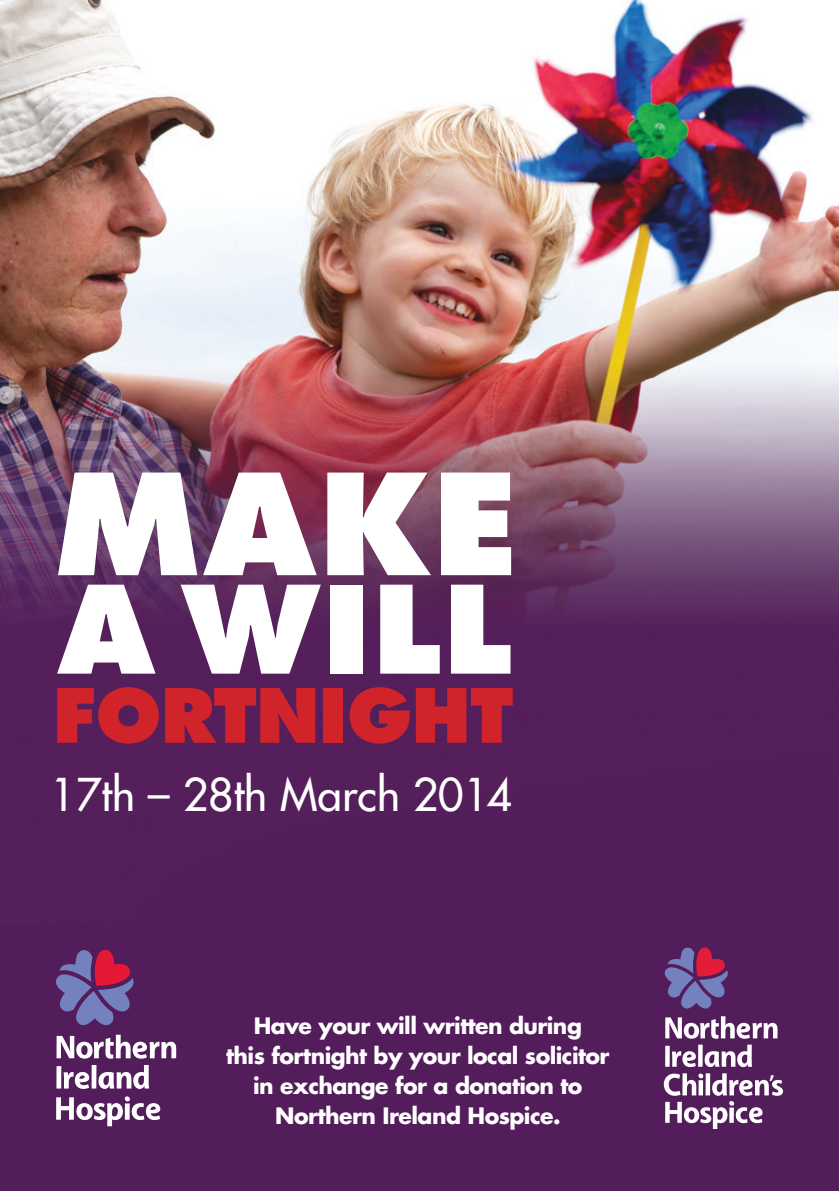
<style>
.page{position:relative;width:840px;height:1191px;background:#fff}
.page>*{position:absolute;margin:0;border:0;box-sizing:border-box;transform-origin:0 0}
.t1{font:800 136px "Futura";color:#fff}
.t2{font:800 118px "Futura";color:#fff}
.t3{font:800 72.6px "Futura";letter-spacing:-.01em;color:#d1232a}
.t4{font:44px "Futura";color:#fff}
.t5{font:700 22px/30px "Futura";letter-spacing:-.025em;color:#fff;text-align:center}
</style>
<div class="page">
<img style="left:0;top:1px;width:838px;height:1190px">
<svg style="left:56px;top:1096px;width:105px;height:30px"></svg>
<div style="left:56px;top:1066px;width:5px;height:22px;background:#fff"></div>
<svg style="left:64px;top:1072px;width:26px;height:17px"></svg>
<div style="left:91px;top:1065px;width:5px;height:23px;background:#fff"></div>
<svg style="left:98px;top:1065px;width:51px;height:24px"></svg>
<svg style="left:56px;top:1034px;width:120px;height:24px"></svg>
<svg style="left:55px;top:948px;width:83px;height:77px;background:#73447e"></svg>
<svg style="left:665px;top:1016px;width:112px;height:22px"></svg>
<svg style="left:662px;top:1044px;width:121px;height:85px"></svg>
<svg style="left:663px;top:946px;width:67px;height:62px;background:#73457f"></svg>
<h1 class="t1" style="left:54px;top:440px;width:465px">MAKE</h1>
<h2 class="t2" style="left:58px;top:557px;width:455px">A WILL</h2>
<h3 class="t3" style="left:53px;top:671px;width:462px">FORTNIGHT</h3>
<h3 class="t4" style="left:51px;top:766px;width:462px">17th – 28th March 2014</h3>
<p class="t5" style="left:226px;top:1010px;width:384px">Have your will written during<br>this fortnight by your local solicitor in exchange for a donation to<br>Northern Ireland Hospice.</p>
</div>
